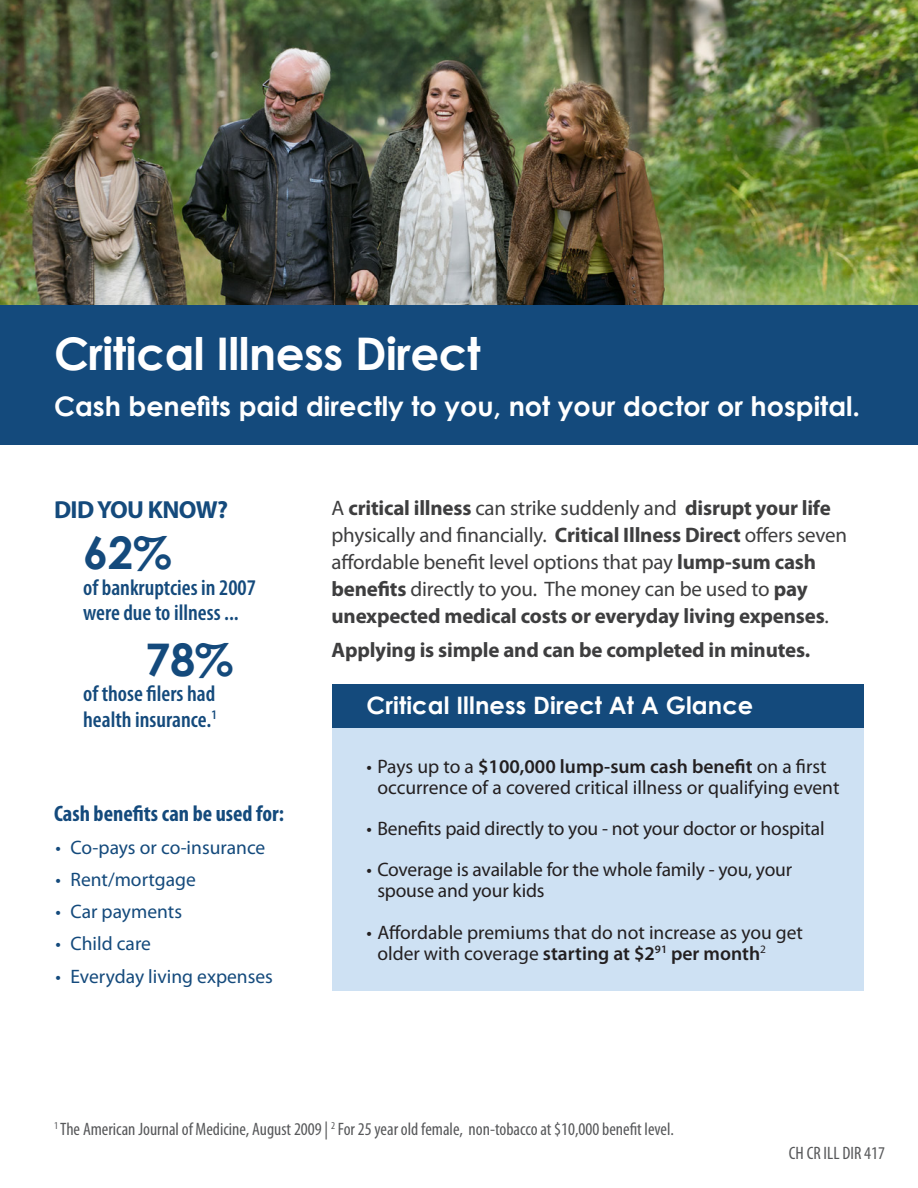
<style>
.page{position:relative;width:918px;height:1188px;background:#fff}
.page>*{position:absolute;margin:0;border:0;box-sizing:border-box;transform-origin:0 0}
.t1{font:700 45px "Century Gothic";letter-spacing:-.01em;color:#fff}
.body{font:700 45px "Century Gothic";color:#144a7c}
.t2{font:700 27px "Century Gothic";color:#fff}
.body-2{font:700 24.75px "Myriad Pro";letter-spacing:-.025em;color:#144a7c}
.t3{font:700 24px "Century Gothic";letter-spacing:.005em;color:#fff}
.body-3{font:600 condensed 22.5px/25.5px "Myriad Pro";color:#144a7c}
.body-4{font:700 condensed 22.5px "Myriad Pro";color:#144a7c}
.t4{font:21px/27px "Myriad Pro";letter-spacing:-.01em;color:#3e3e3f}
.t5{font:700 21px "Myriad Pro";letter-spacing:-.01em;color:#3e3e3f}
.t6{font:19.5px/21px "Myriad Pro";letter-spacing:-.01em;color:#231f20}
.t7{font:19.5px "Myriad Pro";color:#144a7c}
.t8{font:condensed 18px "Myriad Pro";color:#57585a}
.s1{font-weight:700}
.s2{font-weight:600}
</style>
<div class="page">
<img style="left:0;top:0;width:918px;height:305px">
<div style="left:333px;top:685px;width:531px;height:43px;background:#144a7c"></div>
<div style="left:333px;top:728px;width:531px;height:262px;background:#cee1f3"></div>
<div style="left:0;top:305px;width:918px;height:139px;background:#144a7c"></div>
<p class="t1" style="left:54px;top:319px;width:428px">Critical Illness Direct</p>
<p class="t2" style="left:54px;top:386px;width:808px">Cash benefits paid directly to you, not your doctor or hospital.</p>
<p class="body-2" style="left:54px;top:493px;width:176px">DID YOU KNOW?</p>
<p class="body" style="left:83px;top:519px;width:90px">62%</p>
<p class="body-3" style="left:83px;top:575px;width:174px">of bankruptcies in 2007 were due to illness ...</p>
<p class="body" style="left:145px;top:625px;width:90px">78%</p>
<p class="body-3" style="left:83px;top:681px;width:135px">of those filers had health insurance.<sup>1</sup></p>
<p class="body-4" style="left:54px;top:800px;width:232px">Cash benefits can be used for:</p>
<p class="t7" style="left:56px;top:835px;width:211px">• Co-pays or co-insurance</p>
<p class="t7" style="left:56px;top:867px;width:142px">• Rent/mortgage</p>
<p class="t7" style="left:56px;top:900px;width:128px">• Car payments</p>
<p class="t7" style="left:56px;top:932px;width:97px">• Child care</p>
<p class="t7" style="left:56px;top:964px;width:219px">• Everyday living expenses</p>
<p class="t4" style="left:332px;top:494px;width:517px">A <span class="s1">critical illness</span> can strike suddenly and <span class="s1">disrupt your life </span>physically and financially. <span class="s1">Critical Illness Direct</span> offers seven affordable benefit level options that pay <span class="s1">lump-sum cash benefits</span> directly to you. The money can be used to <span class="s1">pay unexpected medical costs or everyday living expenses</span>.</p>
<p class="t5" style="left:332px;top:636px;width:480px">Applying is simple and can be completed in minutes.</p>
<p class="t3" style="left:367px;top:687px;width:388px">Critical Illness Direct At A Glance</p>
<p class="t6" style="left:377px;top:756px;width:464px;text-indent:-11px">• Pays up to a <span class="s2">$100,000 lump-sum cash benefit</span> on a first occurrence of a covered critical illness or qualifying event</p>
<p class="t6" style="left:367px;top:818px;width:460px">• Benefits paid directly to you - not your doctor or hospital</p>
<p class="t6" style="left:377px;top:859px;width:416px;text-indent:-11px">• Coverage is available for the whole family - you, your spouse and your kids</p>
<p class="t6" style="left:377px;top:921px;width:427px;text-indent:-11px">• Affordable premiums that do not increase as you get older with coverage <span class="s2">starting at $2</span><sup>91</sup> <span class="s2">per month</span><sup>2</sup></p>
<p class="t8" style="left:54px;top:1118px;width:621px"><sup>1</sup> The American Journal of Medicine, August 2009 | <sup>2</sup> For 25 year old female, non-tobacco at $10,000 benefit level.</p>
<p class="t8" style="left:789px;top:1143px;width:98px">CH CR ILL DIR 417</p>
</div>
